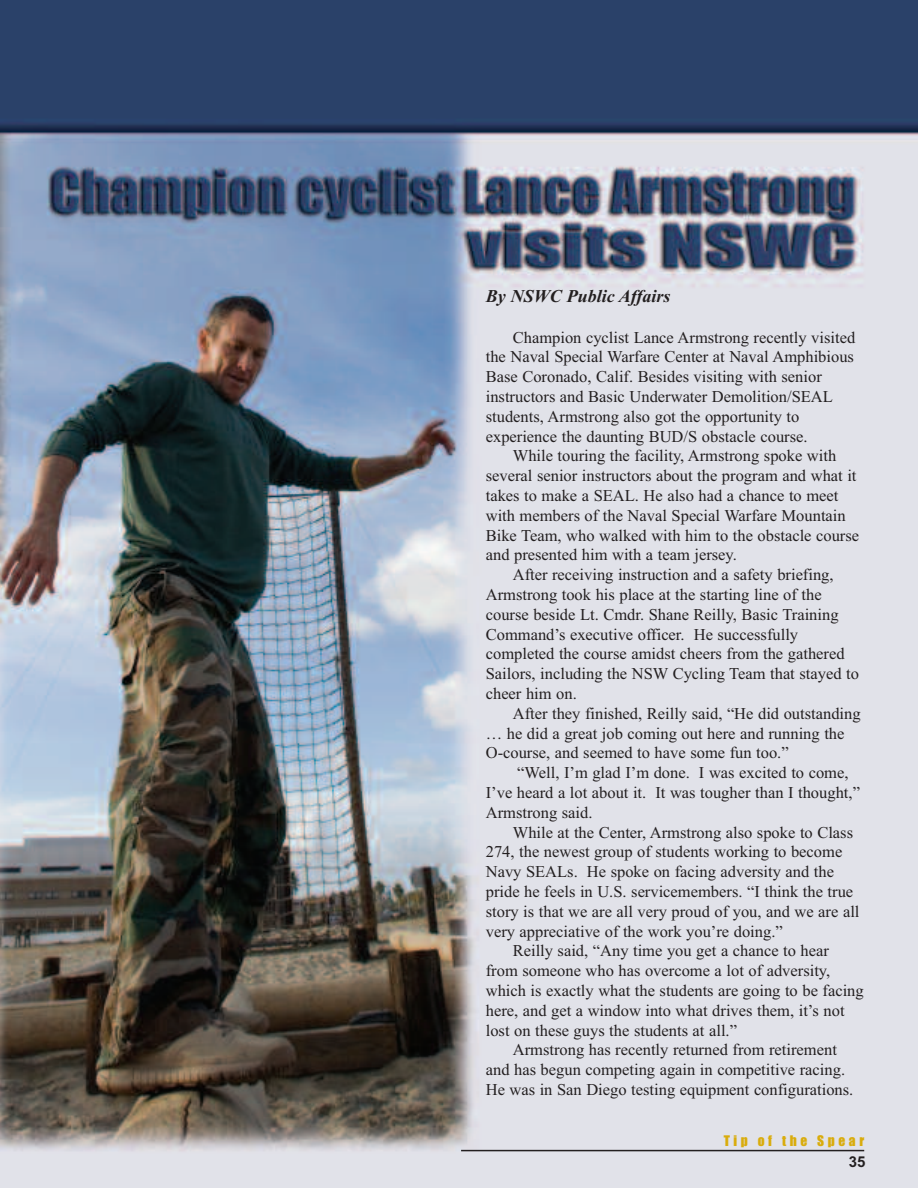
<style>
.page{position:relative;width:918px;height:1188px;background:#fff}
.page>*{position:absolute;margin:0;border:0;box-sizing:border-box;transform-origin:0 0}
.t1{font:italic 700 18px "Times New Roman";color:#231f20}
.t2{font:16.5px/19.8px "Times New Roman";color:#231f20}
.t3{font:700 15px "Arial";color:#231f20}
.t4{font:13.5px "Impact";letter-spacing:.27em;color:#d9ac0c}
</style>
<div class="page">
<img style="left:0;top:0;width:918px;height:1188px">
<hr style="left:461px;top:1150px;width:403px;height:1px;background:#231f20">
<p class="t1" style="left:486px;top:285px;width:186px">By NSWC Public Affairs</p>
<p class="t2" style="left:486px;top:327px;width:371px;text-indent:27px">Champion cyclist Lance Armstrong recently visited the Naval Special Warfare Center at Naval Amphibious Base Coronado, Calif. Besides visiting with senior instructors and Basic Underwater Demolition/SEAL students, Armstrong also got the opportunity to experience the daunting BUD/S obstacle course.</p>
<p class="t2" style="left:513px;top:446px;width:325px">While touring the facility, Armstrong spoke with</p>
<p class="t2" style="left:486px;top:466px;width:372px">several senior instructors about the program and what it</p>
<p class="t2" style="left:486px;top:485px;width:354px">takes to make a SEAL. He also had a chance to meet</p>
<p class="t2" style="left:486px;top:505px;width:362px">with members of the Naval Special Warfare Mountain</p>
<p class="t2" style="left:486px;top:525px;width:375px">Bike Team, who walked with him to the obstacle course</p>
<p class="t2" style="left:486px;top:545px;width:253px">and presented him with a team jersey.</p>
<p class="t2" style="left:513px;top:565px;width:322px">After receiving instruction and a safety briefing,</p>
<p class="t2" style="left:486px;top:584px;width:337px">Armstrong took his place at the starting line of the</p>
<p class="t2" style="left:486px;top:604px;width:354px">course beside Lt. Cmdr. Shane Reilly, Basic Training</p>
<p class="t2" style="left:486px;top:624px;width:314px">Command’s executive officer. He successfully</p>
<p class="t2" style="left:486px;top:644px;width:360px">completed the course amidst cheers from the gathered</p>
<p class="t2" style="left:486px;top:664px;width:375px">Sailors, including the NSW Cycling Team that stayed to</p>
<p class="t2" style="left:486px;top:683px;width:93px">cheer him on.</p>
<p class="t2" style="left:513px;top:703px;width:349px">After they finished, Reilly said, “He did outstanding</p>
<p class="t2" style="left:486px;top:723px;width:360px">… he did a great job coming out here and running the</p>
<p class="t2" style="left:486px;top:743px;width:305px">O-course, and seemed to have some fun too.”</p>
<p class="t2" style="left:517px;top:763px;width:333px">“Well, I’m glad I’m done. I was excited to come,</p>
<p class="t2" style="left:486px;top:782px;width:376px">I’ve heard a lot about it. It was tougher than I thought,”</p>
<p class="t2" style="left:486px;top:802px;width:108px">Armstrong said.</p>
<p class="t2" style="left:513px;top:822px;width:342px">While at the Center, Armstrong also spoke to Class</p>
<p class="t2" style="left:486px;top:842px;width:358px">274, the newest group of students working to become</p>
<p class="t2" style="left:486px;top:862px;width:350px">Navy SEALs. He spoke on facing adversity and the</p>
<p class="t2" style="left:486px;top:881px;width:369px">pride he feels in U.S. servicemembers. “I think the true</p>
<p class="t2" style="left:486px;top:901px;width:375px">story is that we are all very proud of you, and we are all</p>
<p class="t2" style="left:486px;top:921px;width:299px">very appreciative of the work you’re doing.”</p>
<p class="t2" style="left:513px;top:941px;width:318px">Reilly said, “Any time you get a chance to hear</p>
<p class="t2" style="left:486px;top:961px;width:346px">from someone who has overcome a lot of adversity,</p>
<p class="t2" style="left:486px;top:980px;width:380px">which is exactly what the students are going to be facing</p>
<p class="t2" style="left:486px;top:1000px;width:360px">here, and get a window into what drives them, it’s not</p>
<p class="t2" style="left:486px;top:1020px;width:253px">lost on these guys the students at all.”</p>
<p class="t2" style="left:513px;top:1040px;width:326px">Armstrong has recently returned from retirement</p>
<p class="t2" style="left:486px;top:1060px;width:361px">and has begun competing again in competitive racing.</p>
<p class="t2" style="left:486px;top:1079px;width:369px">He was in San Diego testing equipment configurations.</p>
<p class="t4" style="left:724px;top:1133px;width:142px">Tip of the Spear</p>
<p class="t3" style="left:849px;top:1153px;width:18px">35</p>
</div>
